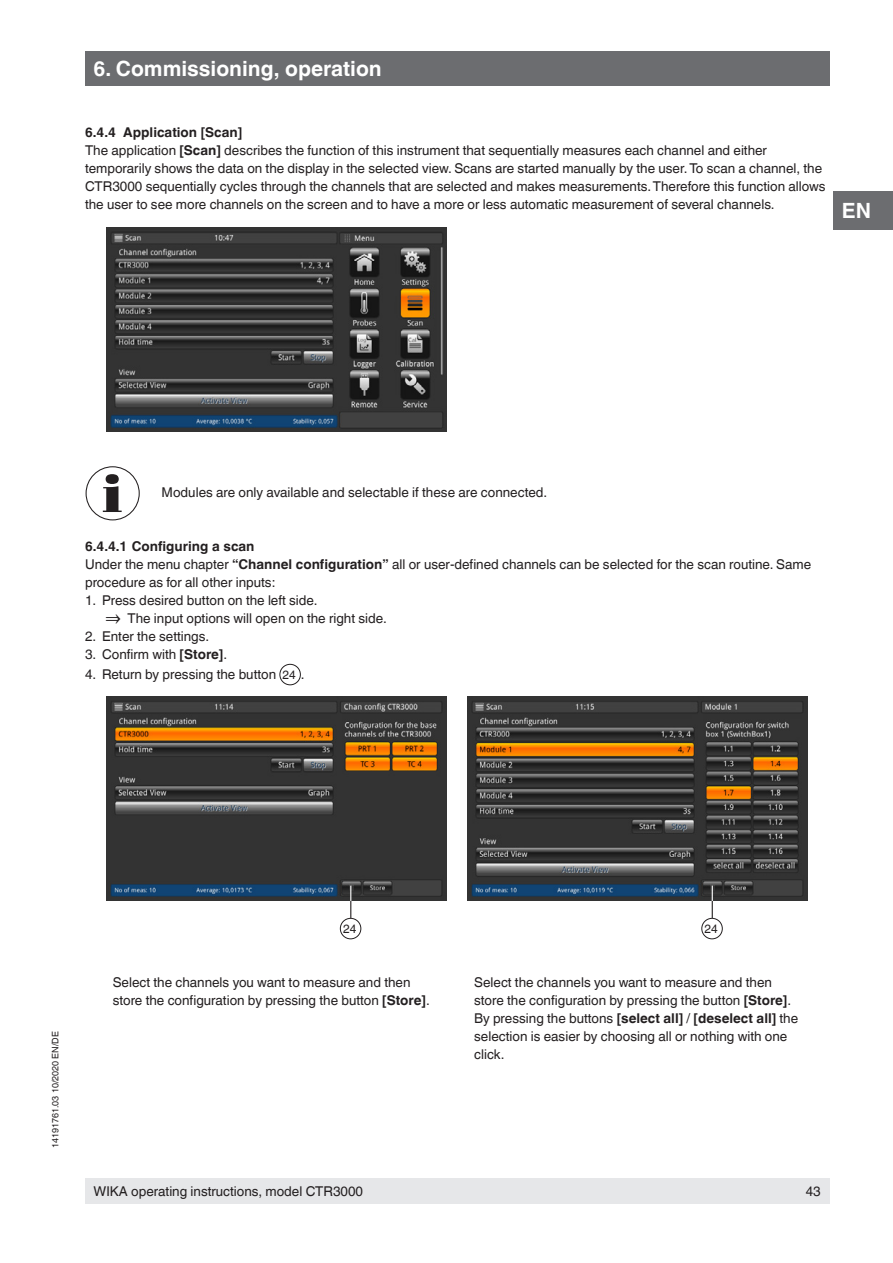
<style>
.page{position:relative;width:893px;height:1263px;background:#fff}
.page>*{position:absolute;margin:0;border:0;box-sizing:border-box;transform-origin:0 0}
.t1{font:700 21px "Helvetica World";color:#fff}
.t2{font:13.5px/18px "Helvetica World";color:#231f20}
.t3{font:12px "Helvetica World";color:#231f20}
.t4{font:9px "Helvetica World";color:#231f20}
.s1{font-weight:700}
.s2{font-size:20.4px}
.s3{font-size:12px}
</style>
<div class="page">
<div style="left:833px;top:191px;width:60px;height:39px;background:#6c6d70"></div>
<div style="left:85px;top:51px;width:744px;height:34px;background:#6c6d70"></div>
<div style="left:85px;top:1178px;width:744px;height:25px;background:#e6e7e9"></div>
<div style="left:279px;top:664px;width:22px;height:21px;border:1px solid #231f20;border-radius:50%"></div>
<img style="left:106px;top:227px;width:340px;height:204px">
<svg style="left:103px;top:474px;width:19px;height:38px"></svg>
<div style="left:86px;top:466px;width:54px;height:54px;border:1px solid #231f20;border-radius:50%"></div>
<img style="left:106px;top:697px;width:340px;height:204px">
<div style="left:340px;top:918px;width:21px;height:21px;border:1px solid #231f20;border-radius:50%"></div>
<svg style="left:350px;top:886px;width:1px;height:32px"></svg>
<img style="left:468px;top:697px;width:340px;height:204px">
<div style="left:701px;top:918px;width:22px;height:21px;border:1px solid #231f20;border-radius:50%"></div>
<svg style="left:712px;top:886px;width:1px;height:32px"></svg>
<h1 class="t1" style="left:94px;top:56px;width:290px">6. Commissioning, operation</h1>
<p class="t2" style="left:85px;top:124px;width:742px"><span class="s1">6.4.4 Application [Scan]<br></span>The application <span class="s1">[Scan]</span> describes the function of this instrument that sequentially measures each channel and either temporarily shows the data on the display in the selected view. Scans are started manually by the user. To scan a channel, the CTR3000 sequentially cycles through the channels that are selected and makes measurements. Therefore this function allows the user to see more channels on the screen and to have a more or less automatic measurement of several channels.</p>
<h1 class="t1" style="left:842px;top:198px;width:31px">EN</h1>
<p class="t2" style="left:162px;top:484px;width:387px">Modules are only available and selectable if these are connected.</p>
<p class="t2" style="left:85px;top:538px;width:728px"><span class="s1">6.4.4.1 Configuring a scan<br></span>Under the menu chapter <span class="s1">“Channel configuration”</span> all or user-defined channels can be selected for the scan routine. Same procedure as for all other inputs:</p>
<p class="t2" style="left:106px;top:592px;width:282px;text-indent:-21px">1. Press desired button on the left side.<br><span class="s2">⇒</span> The input options will open on the right side.</p>
<p class="t2" style="left:85px;top:628px;width:126px">2. Enter the settings.</p>
<p class="t2" style="left:85px;top:646px;width:144px">3. Confirm with <span class="s1">[Store]</span>.</p>
<p class="t2" style="left:85px;top:665px;width:221px">4. Return by pressing the button <span class="s3">24</span> .</p>
<p class="t4" style="left:50px;top:1148px;width:118px;rotate:-90deg">14191761.03 10/2020 EN/DE</p>
<p class="t3" style="left:343px;top:922px;width:15px">24</p>
<p class="t3" style="left:704px;top:922px;width:15px">24</p>
<p class="t2" style="left:113px;top:973px;width:319px">Select the channels you want to measure and then store the configuration by pressing the button <span class="s1">[Store]</span>.</p>
<p class="t2" style="left:474px;top:973px;width:326px">Select the channels you want to measure and then store the configuration by pressing the button <span class="s1">[Store]</span>.<br>By pressing the buttons <span class="s1">[select all]</span> / <span class="s1">[deselect all]</span> the selection is easier by choosing all or nothing with one click.</p>
<p class="t2" style="left:94px;top:1182px;width:271px">WIKA operating instructions, model CTR3000</p>
<p class="t2" style="left:806px;top:1182px;width:17px">43</p>
</div>
